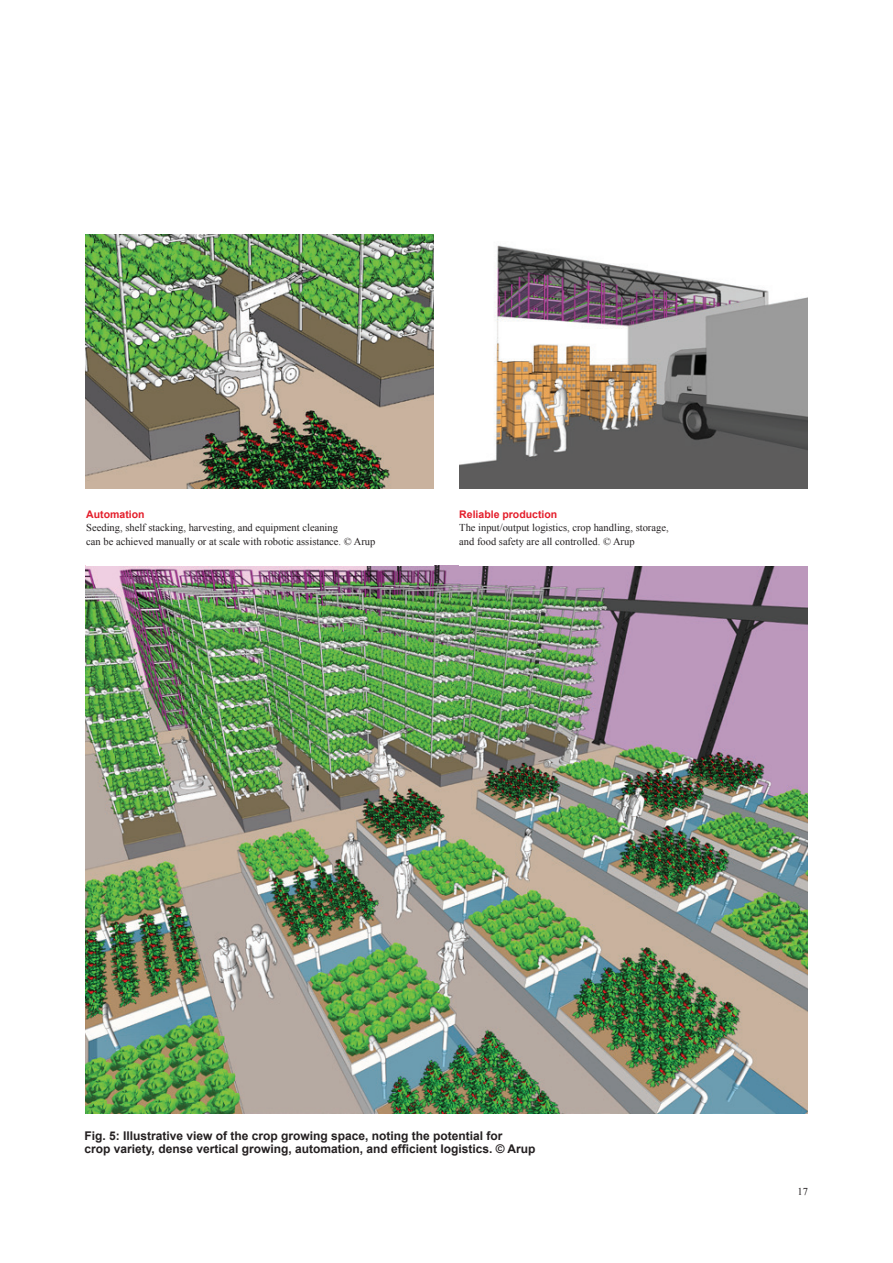
<style>
.page{position:relative;width:893px;height:1263px;background:#fff}
.page>*{position:absolute;margin:0;border:0;box-sizing:border-box;transform-origin:0 0}
.t1{font:700 12px/13.5px "Arial";color:#231f20}
.t2{font:10.5px/13.5px "Times New Roman";color:#231f20}
.t3{font:700 10.5px "Arial";color:#e41e2b}
</style>
<div class="page">
<img style="left:85px;top:566px;width:723px;height:548px">
<img style="left:459px;top:245px;width:349px;height:244px">
<img style="left:85px;top:234px;width:349px;height:255px">
<p class="t3" style="left:86px;top:507px;width:60px">Automation</p>
<p class="t2" style="left:86px;top:521px;width:291px">Seeding, shelf stacking, harvesting, and equipment cleaning<br>can be achieved manually or at scale with robotic assistance. © Arup</p>
<p class="t3" style="left:459px;top:507px;width:100px">Reliable production</p>
<p class="t2" style="left:459px;top:521px;width:211px">The input/output logistics, crop handling, storage, and food safety are all controlled. © Arup</p>
<p class="t1" style="left:85px;top:1129px;width:452px">Fig. 5: Illustrative view of the crop growing space, noting the potential for<br>crop variety, dense vertical growing, automation, and efficient logistics. © Arup</p>
<p class="t2" style="left:797px;top:1184px;width:12px">17</p>
</div>
